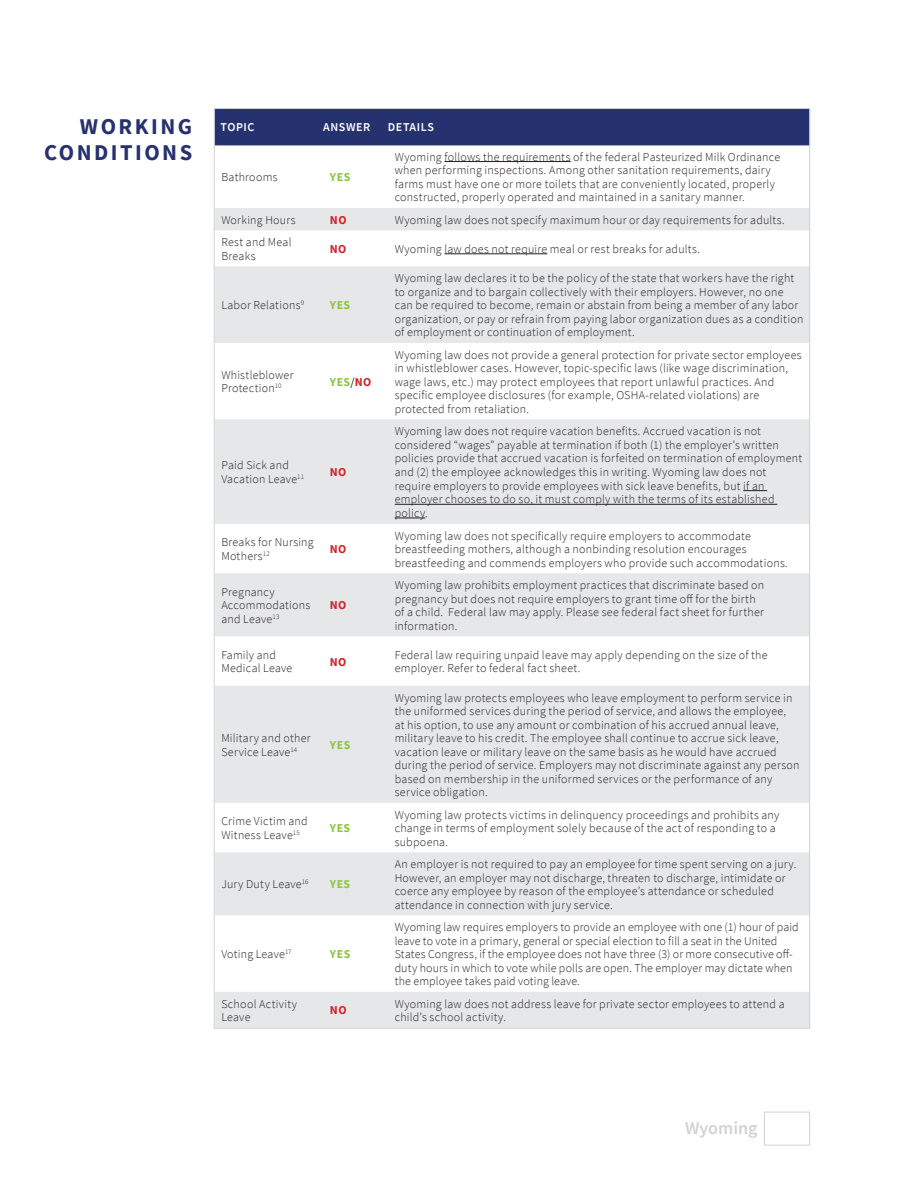
<style>
.page{position:relative;width:918px;height:1188px;background:#fff}
.page>*{position:absolute;margin:0;border:0;box-sizing:border-box;transform-origin:0 0}
.t1{font:700 22.5px/25.5px "Source Sans Pro";letter-spacing:.11em;color:#26316f;text-align:right}
.t2{font:600 18px "Source Sans Pro";color:#d1d2d4}
.Row_Categories{font:300 12px/13.5px "Source Sans Pro";letter-spacing:.02em;color:#231f20}
.Column_Headers{font:600 12px "Source Sans Pro";letter-spacing:.045em;color:#fff}
.Row_Categories-2{font:700 12px "Source Sans Pro";letter-spacing:.03em;color:#8cc641}
.Row_Categories-3{font:700 12px "Source Sans Pro";letter-spacing:.025em;color:#d12429}
.Row_Categories_YES{font:700 12px "Source Sans Pro";letter-spacing:.045em;color:#8cc641}
.Row_Categories_NO{font:700 12px "Source Sans Pro";color:#d12429}
.s1{font-weight:400;color:#231f20}
.s2{color:#d12429}
</style>
<div class="page">
<div style="left:216px;top:110px;width:592px;height:36px;background:#26316f"></div>
<svg style="left:216px;top:208px;width:592px;height:819px;fill:#e6e7e9"></svg>
<hr style="left:444px;top:161px;width:127px;height:1px;background:#231f20">
<hr style="left:444px;top:254px;width:103px;height:1px;background:#231f20">
<svg style="left:743px;top:490px;width:24px;height:1px"></svg>
<hr style="left:395px;top:504px;width:382px;height:1px;background:#231f20">
<hr style="left:395px;top:518px;width:30px;height:1px;background:#231f20">
<svg style="left:764px;top:1111px;width:46px;height:35px"></svg>
<p class="t1" style="left:44px;top:114px;width:150px">WORKING<br>CONDITIONS</p>
<p class="Column_Headers" style="left:221px;top:119px;width:35px">TOPIC</p>
<p class="Column_Headers" style="left:323px;top:119px;width:48px">ANSWER</p>
<p class="Column_Headers" style="left:388px;top:119px;width:48px">DETAILS</p>
<p class="Row_Categories" style="left:221px;top:170px;width:58px">Bathrooms</p>
<p class="Row_Categories_YES" style="left:330px;top:169px;width:22px">YES</p>
<p class="Row_Categories" style="left:395px;top:150px;width:387px">Wyoming follows the requirements of the federal Pasteurized Milk Ordinance when performing inspections. Among other sanitation requirements, dairy farms must have one or more toilets that are conveniently located, properly constructed, properly operated and maintained in a sanitary manner.</p>
<p class="Row_Categories" style="left:221px;top:213px;width:76px">Working Hours</p>
<p class="Row_Categories_NO" style="left:330px;top:212px;width:18px">NO</p>
<p class="Row_Categories" style="left:395px;top:213px;width:392px">Wyoming law does not specify maximum hour or day requirements for adults.</p>
<p class="Row_Categories" style="left:221px;top:235px;width:72px">Rest and Meal<br>Breaks</p>
<p class="Row_Categories-3" style="left:330px;top:241px;width:18px">NO</p>
<p class="Row_Categories" style="left:395px;top:242px;width:307px">Wyoming law does not require meal or rest breaks for adults.</p>
<p class="Row_Categories" style="left:221px;top:298px;width:84px">Labor Relations<sup>9</sup></p>
<p class="Row_Categories-2" style="left:330px;top:297px;width:22px">YES</p>
<p class="Row_Categories" style="left:221px;top:368px;width:74px">Whistleblower<br>Protection<sup>10</sup></p>
<p class="Row_Categories-2" style="left:330px;top:374px;width:43px">YES<span class="s1">/</span><span class="s2">NO</span></p>
<p class="Row_Categories" style="left:221px;top:459px;width:84px">Paid Sick and<br>Vacation Leave<sup>11</sup></p>
<p class="Row_Categories-3" style="left:330px;top:464px;width:18px">NO</p>
<p class="Row_Categories" style="left:221px;top:536px;width:94px">Breaks for Nursing<br>Mothers<sup>12</sup></p>
<p class="Row_Categories-3" style="left:330px;top:541px;width:18px">NO</p>
<p class="Row_Categories" style="left:221px;top:585px;width:91px">Pregnancy<br>Accommodations and Leave<sup>13</sup></p>
<p class="Row_Categories-3" style="left:330px;top:597px;width:18px">NO</p>
<p class="Row_Categories" style="left:395px;top:271px;width:410px">Wyoming law declares it to be the policy of the state that workers have the right to organize and to bargain collectively with their employers. However, no one can be required to become, remain or abstain from being a member of any labor organization, or pay or refrain from paying labor organization dues as a condition of employment or continuation of employment.</p>
<p class="Row_Categories" style="left:395px;top:348px;width:409px">Wyoming law does not provide a general protection for private sector employees in whistleblower cases. However, topic-specific laws (like wage discrimination, wage laws, etc.) may protect employees that report unlawful practices. And specific employee disclosures (for example, OSHA-related violations) are protected from retaliation.</p>
<p class="Row_Categories" style="left:395px;top:424px;width:409px">Wyoming law does not require vacation benefits. Accrued vacation is not considered “wages” payable at termination if both (1) the employer’s written policies provide that accrued vacation is forfeited on termination of employment and (2) the employee acknowledges this in writing. Wyoming law does not require employers to provide employees with sick leave benefits, but if an employer chooses to do so, it must comply with the terms of its established policy.</p>
<p class="Row_Categories" style="left:395px;top:529px;width:395px">Wyoming law does not specifically require employers to accommodate breastfeeding mothers, although a nonbinding resolution encourages breastfeeding and commends employers who provide such accommodations.</p>
<p class="Row_Categories" style="left:395px;top:578px;width:371px">Wyoming law prohibits employment practices that discriminate based on pregnancy but does not require employers to grant time off for the birth of a child. Federal law may apply. Please see federal fact sheet for further information.</p>
<p class="Row_Categories" style="left:221px;top:648px;width:73px">Family and<br>Medical Leave</p>
<p class="Row_Categories-3" style="left:330px;top:653px;width:18px">NO</p>
<p class="Row_Categories" style="left:395px;top:648px;width:375px">Federal law requiring unpaid leave may apply depending on the size of the employer. Refer to federal fact sheet.</p>
<p class="Row_Categories" style="left:221px;top:731px;width:91px">Military and other<br>Service Leave<sup>14</sup></p>
<p class="Row_Categories_YES" style="left:330px;top:737px;width:22px">YES</p>
<p class="Row_Categories" style="left:221px;top:815px;width:88px">Crime Victim and<br>Witness Leave<sup>15</sup></p>
<p class="Row_Categories-2" style="left:330px;top:820px;width:22px">YES</p>
<p class="Row_Categories" style="left:221px;top:878px;width:89px">Jury Duty Leave<sup>16</sup></p>
<p class="Row_Categories-2" style="left:330px;top:876px;width:22px">YES</p>
<p class="Row_Categories" style="left:221px;top:947px;width:72px">Voting Leave<sup>17</sup></p>
<p class="Row_Categories_YES" style="left:330px;top:946px;width:22px">YES</p>
<p class="Row_Categories" style="left:395px;top:691px;width:406px">Wyoming law protects employees who leave employment to perform service in the uniformed services during the period of service, and allows the employee,<br>at his option, to use any amount or combination of his accrued annual leave, military leave to his credit. The employee shall continue to accrue sick leave, vacation leave or military leave on the same basis as he would have accrued during the period of service. Employers may not discriminate against any person based on membership in the uniformed services or the performance of any service obligation.</p>
<p class="Row_Categories" style="left:395px;top:808px;width:386px">Wyoming law protects victims in delinquency proceedings and prohibits any change in terms of employment solely because of the act of responding to a subpoena.</p>
<p class="Row_Categories" style="left:395px;top:857px;width:403px">An employer is not required to pay an employee for time spent serving on a jury.<br>However, an employer may not discharge, threaten to discharge, intimidate or coerce any employee by reason of the employee’s attendance or scheduled attendance in connection with jury service.</p>
<p class="Row_Categories" style="left:395px;top:920px;width:406px">Wyoming law requires employers to provide an employee with one (1) hour of paid leave to vote in a primary, general or special election to fill a seat in the United States Congress, if the employee does not have three (3) or more consecutive off&shy;duty hours in which to vote while polls are open. The employer may dictate when the employee takes paid voting leave.</p>
<p class="Row_Categories" style="left:221px;top:997px;width:77px">School Activity<br>Leave</p>
<p class="Row_Categories_NO" style="left:330px;top:1002px;width:18px">NO</p>
<p class="Row_Categories" style="left:395px;top:997px;width:391px">Wyoming law does not address leave for private sector employees to attend a child’s school activity.</p>
<p class="t2" style="left:685px;top:1116px;width:74px">Wyoming</p>
</div>
